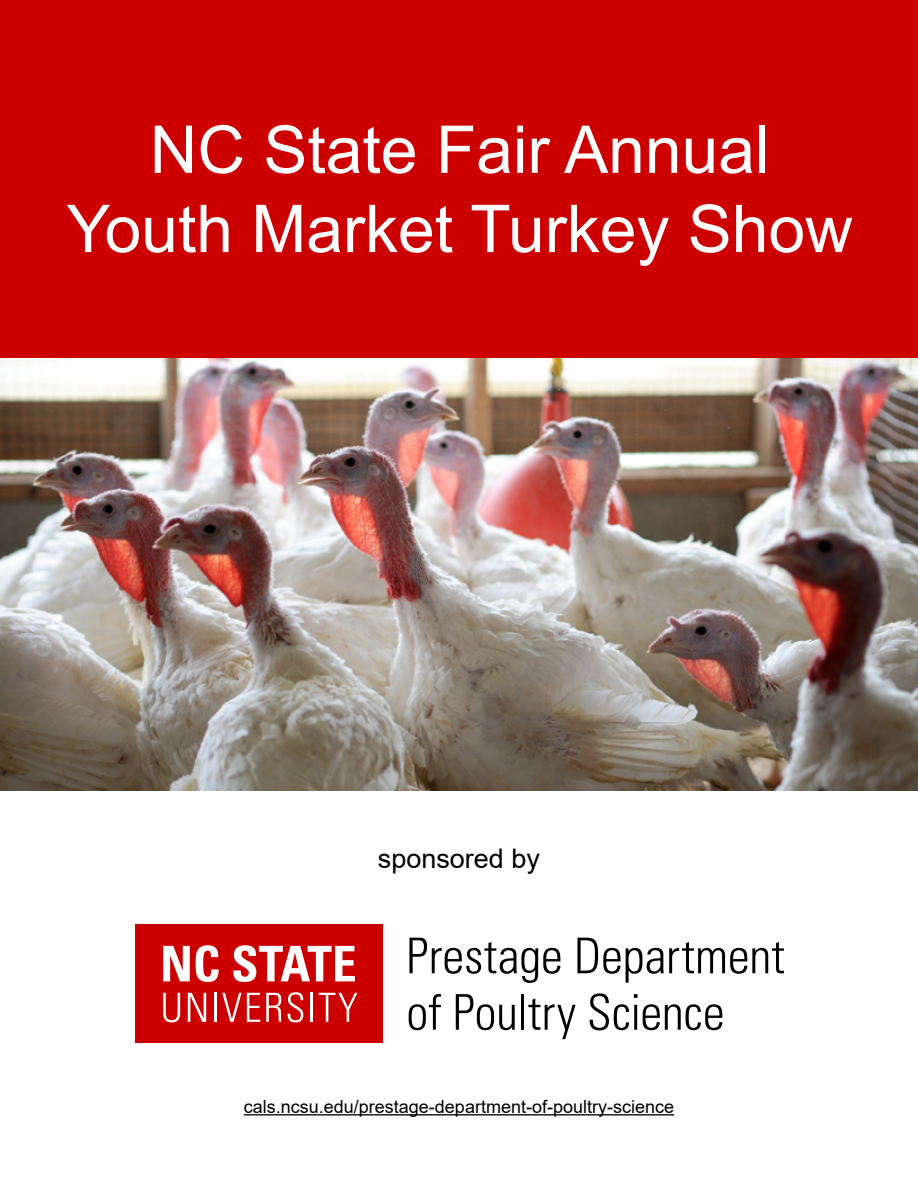
<style>
.page{position:relative;width:918px;height:1188px;background:#fff}
.page>*{position:absolute;margin:0;border:0;box-sizing:border-box;transform-origin:0 0}
.t1{font:66px/79.2px "Arial";color:#fff;text-align:center}
.t2{font:27px "Arial";color:#000}
.t3{font:18px "Arial";color:#000}
</style>
<div class="page">
<div style="left:0;top:0;width:918px;height:791px;background:#c00"></div>
<div style="left:136px;top:924px;width:247px;height:119px;background:#c00"></div>
<svg style="left:163px;top:946px;width:27px;height:35px"></svg>
<svg style="left:196px;top:945px;width:23px;height:37px"></svg>
<svg style="left:233px;top:945px;width:122px;height:37px"></svg>
<svg style="left:163px;top:993px;width:17px;height:29px"></svg>
<svg style="left:188px;top:993px;width:18px;height:29px"></svg>
<hr style="left:214px;top:993px;width:3px;height:29px;background:#fff">
<svg style="left:222px;top:993px;width:38px;height:29px"></svg>
<svg style="left:266px;top:993px;width:15px;height:29px"></svg>
<svg style="left:287px;top:992px;width:16px;height:30px"></svg>
<hr style="left:311px;top:993px;width:2px;height:29px;background:#fff">
<svg style="left:319px;top:993px;width:38px;height:29px"></svg>
<svg style="left:409px;top:938px;width:151px;height:45px"></svg>
<svg style="left:577px;top:938px;width:207px;height:45px"></svg>
<svg style="left:409px;top:994px;width:32px;height:36px"></svg>
<svg style="left:456px;top:994px;width:59px;height:36px"></svg>
<hr style="left:521px;top:994px;width:3px;height:36px;background:#000">
<svg style="left:528px;top:998px;width:48px;height:41px"></svg>
<svg style="left:589px;top:993px;width:133px;height:37px"></svg>
<hr style="left:244px;top:1114px;width:430px;height:1px;background:#000">
<img style="left:0;top:359px;width:918px;height:432px">
<h1 class="t1" style="left:67px;top:110px;width:788px">NC State Fair Annual<br>Youth Market Turkey Show</h1>
<h2 class="t2" style="left:378px;top:840px;width:164px">sponsored by</h2>
<p class="t3" style="left:244px;top:1094px;width:432px">cals.ncsu.edu/prestage-department-of-poultry-science</p>
</div>
